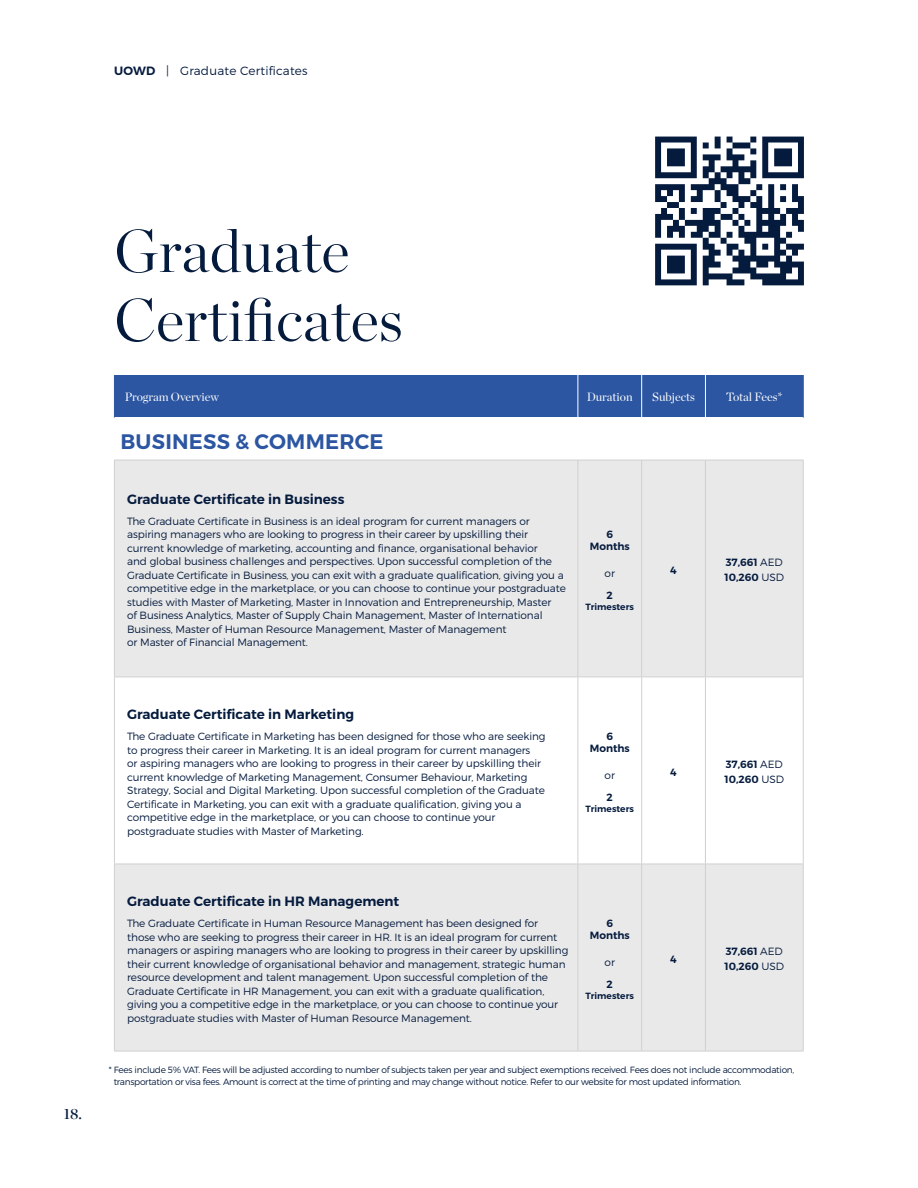
<style>
.page{position:relative;width:918px;height:1188px;background:#fff}
.page>*{position:absolute;margin:0;border:0;box-sizing:border-box;transform-origin:0 0}
.t1{font:300 60px/69px "Chronicle Display";color:#051b3e}
.t2{font:600 21px "Montserrat";letter-spacing:.01em;color:#2c55a2}
.t3{font:15px "Chronicle Display Semi";color:#051b3e}
.t4{font:600 13.5px "Montserrat";color:#051b3e}
.t5{font:12px "Chronicle Display";color:#fff}
.t6{font:300 12px "Montserrat";letter-spacing:.02em;color:#051b3e}
.t7{font:300 10.5px/13.5px "Montserrat";letter-spacing:-.01em;color:#051b3e}
.t8{font:600 10.5px/12px "Montserrat";color:#051b3e;text-align:center}
.t9{font:300 9px/12px "Montserrat";letter-spacing:-.03em;color:#051b3e}
.t10{font:600 9px "Montserrat";color:#051b3e}
.s1{font-weight:600}
.s2{font-weight:300}
</style>
<div class="page">
<div style="left:115px;top:375px;width:688px;height:43px;background:#2c55a2"></div>
<div style="left:115px;top:461px;width:688px;height:216px;background:#e9e9e9"></div>
<svg style="left:115px;top:678px;width:688px;height:186px"></svg>
<div style="left:115px;top:865px;width:688px;height:186px;background:#e9e9e9"></div>
<hr style="left:114px;top:460px;width:1px;height:217px;background:#d0d0d0">
<hr style="left:578px;top:460px;width:1px;height:217px;background:#d0d0d0">
<hr style="left:641px;top:460px;width:1px;height:217px;background:#d0d0d0">
<hr style="left:705px;top:460px;width:1px;height:217px;background:#d0d0d0">
<hr style="left:803px;top:460px;width:1px;height:217px;background:#d0d0d0">
<hr style="left:114px;top:677px;width:464px;height:1px;background:#d0d0d0">
<hr style="left:114px;top:677px;width:1px;height:187px;background:#d0d0d0">
<hr style="left:578px;top:677px;width:64px;height:1px;background:#d0d0d0">
<hr style="left:578px;top:677px;width:1px;height:187px;background:#d0d0d0">
<hr style="left:642px;top:677px;width:63px;height:1px;background:#d0d0d0">
<hr style="left:641px;top:677px;width:1px;height:187px;background:#d0d0d0">
<hr style="left:705px;top:677px;width:99px;height:1px;background:#d0d0d0">
<hr style="left:705px;top:677px;width:1px;height:187px;background:#d0d0d0">
<hr style="left:803px;top:677px;width:1px;height:187px;background:#d0d0d0">
<hr style="left:114px;top:864px;width:464px;height:1px;background:#d0d0d0">
<hr style="left:114px;top:864px;width:1px;height:187px;background:#d0d0d0">
<hr style="left:578px;top:864px;width:64px;height:1px;background:#d0d0d0">
<hr style="left:578px;top:864px;width:1px;height:187px;background:#d0d0d0">
<hr style="left:642px;top:864px;width:63px;height:1px;background:#d0d0d0">
<hr style="left:641px;top:864px;width:1px;height:187px;background:#d0d0d0">
<hr style="left:705px;top:864px;width:99px;height:1px;background:#d0d0d0">
<hr style="left:705px;top:864px;width:1px;height:187px;background:#d0d0d0">
<hr style="left:803px;top:864px;width:1px;height:187px;background:#d0d0d0">
<hr style="left:114px;top:1051px;width:464px;height:1px;background:#d0d0d0">
<hr style="left:578px;top:1051px;width:64px;height:1px;background:#d0d0d0">
<hr style="left:642px;top:1051px;width:63px;height:1px;background:#d0d0d0">
<hr style="left:705px;top:1051px;width:99px;height:1px;background:#d0d0d0">
<hr style="left:114px;top:460px;width:464px;height:1px;background:#d0d0d0">
<hr style="left:578px;top:460px;width:64px;height:1px;background:#d0d0d0">
<hr style="left:642px;top:460px;width:63px;height:1px;background:#d0d0d0">
<hr style="left:705px;top:460px;width:99px;height:1px;background:#d0d0d0">
<hr style="left:578px;top:375px;width:1px;height:43px;background:#fff">
<hr style="left:641px;top:375px;width:1px;height:43px;background:#fff">
<hr style="left:705px;top:375px;width:1px;height:43px;background:#fff">
<hr style="left:114px;top:375px;width:1px;height:43px;background:#2c55a2">
<hr style="left:803px;top:375px;width:1px;height:43px;background:#2c55a2">
<svg style="left:655px;top:137px;width:149px;height:148px"></svg>
<p class="t6" style="left:114px;top:64px;width:195px"><span class="s1">UOWD</span> | Graduate Certificates</p>
<h3 class="t3" style="left:64px;top:1102px;width:20px">18.</h3>
<h1 class="t1" style="left:114px;top:212px;width:291px">Graduate<br>Certificates</h1>
<p class="t5" style="left:125px;top:388px;width:96px">Program Overview</p>
<p class="t5" style="left:587px;top:388px;width:48px">Duration</p>
<p class="t5" style="left:652px;top:388px;width:44px">Subjects</p>
<p class="t5" style="left:726px;top:388px;width:58px">Total Fees*</p>
<h2 class="t2" style="left:120px;top:428px;width:265px">BUSINESS &amp; COMMERCE</h2>
<p class="t4" style="left:127px;top:491px;width:219px">Graduate Certificate in Business</p>
<p class="t7" style="left:127px;top:514px;width:440px">The Graduate Certificate in Business is an ideal program for current managers or aspiring managers who are looking to progress in their career by upskilling their current knowledge of marketing, accounting and finance, organisational behavior<br>and global business challenges and perspectives. Upon successful completion of the Graduate Certificate in Business, you can exit with a graduate qualification, giving you a competitive edge in the marketplace, or you can choose to continue your postgraduate studies with Master of Marketing, Master in Innovation and Entrepreneurship, Master<br>of Business Analytics, Master of Supply Chain Management, Master of International Business, Master of Human Resource Management, Master of Management<br>or Master of Financial Management.</p>
<p class="t8" style="left:590px;top:528px;width:42px">6<br>Months</p>
<p class="t7" style="left:605px;top:566px;width:12px">or</p>
<p class="t8" style="left:607px;top:589px;width:8px">2</p>
<p class="t10" style="left:586px;top:601px;width:50px">Trimesters</p>
<p class="t4" style="left:127px;top:706px;width:228px">Graduate Certificate in Marketing</p>
<p class="t7" style="left:127px;top:730px;width:420px">The Graduate Certificate in Marketing has been designed for those who are seeking to progress their career in Marketing. It is an ideal program for current managers<br>or aspiring managers who are looking to progress in their career by upskilling their current knowledge of Marketing Management, Consumer Behaviour, Marketing Strategy, Social and Digital Marketing. Upon successful completion of the Graduate Certificate in Marketing, you can exit with a graduate qualification, giving you a competitive edge in the marketplace, or you can choose to continue your postgraduate studies with Master of Marketing.</p>
<p class="t8" style="left:590px;top:730px;width:42px">6<br>Months</p>
<p class="t7" style="left:605px;top:768px;width:12px">or</p>
<p class="t8" style="left:607px;top:791px;width:8px">2</p>
<p class="t10" style="left:586px;top:803px;width:50px">Trimesters</p>
<p class="t4" style="left:127px;top:893px;width:274px">Graduate Certificate in HR Management</p>
<p class="t7" style="left:127px;top:917px;width:443px">The Graduate Certificate in Human Resource Management has been designed for those who are seeking to progress their career in HR. It is an ideal program for current managers or aspiring managers who are looking to progress in their career by upskilling their current knowledge of organisational behavior and management, strategic human resource development and talent management. Upon successful completion of the Graduate Certificate in HR Management, you can exit with a graduate qualification, giving you a competitive edge in the marketplace, or you can choose to continue your postgraduate studies with Master of Human Resource Management.</p>
<p class="t8" style="left:590px;top:917px;width:42px">6<br>Months</p>
<p class="t7" style="left:605px;top:955px;width:12px">or</p>
<p class="t8" style="left:607px;top:979px;width:8px">2</p>
<p class="t10" style="left:586px;top:990px;width:50px">Trimesters</p>
<p class="t8" style="left:670px;top:564px;width:8px">4</p>
<p class="t8" style="left:725px;top:555px;width:61px;line-height:15px;text-align:left">37,661 <span class="s2">AED<br></span>10,260 <span class="s2">USD</span></p>
<p class="t8" style="left:670px;top:766px;width:8px">4</p>
<p class="t8" style="left:725px;top:757px;width:61px;line-height:15px;text-align:left">37,661 <span class="s2">AED<br></span>10,260 <span class="s2">USD</span></p>
<p class="t8" style="left:670px;top:953px;width:8px">4</p>
<p class="t8" style="left:725px;top:944px;width:61px;line-height:15px;text-align:left">37,661 <span class="s2">AED<br></span>10,260 <span class="s2">USD</span></p>
<p class="t9" style="left:114px;top:1064px;width:682px;text-indent:-5px">* Fees include 5% VAT. Fees will be adjusted according to number of subjects taken per year and subject exemptions received. Fees does not include accommodation, transportation or visa fees. Amount is correct at the time of printing and may change without notice. Refer to our website for most updated information.</p>
</div>
